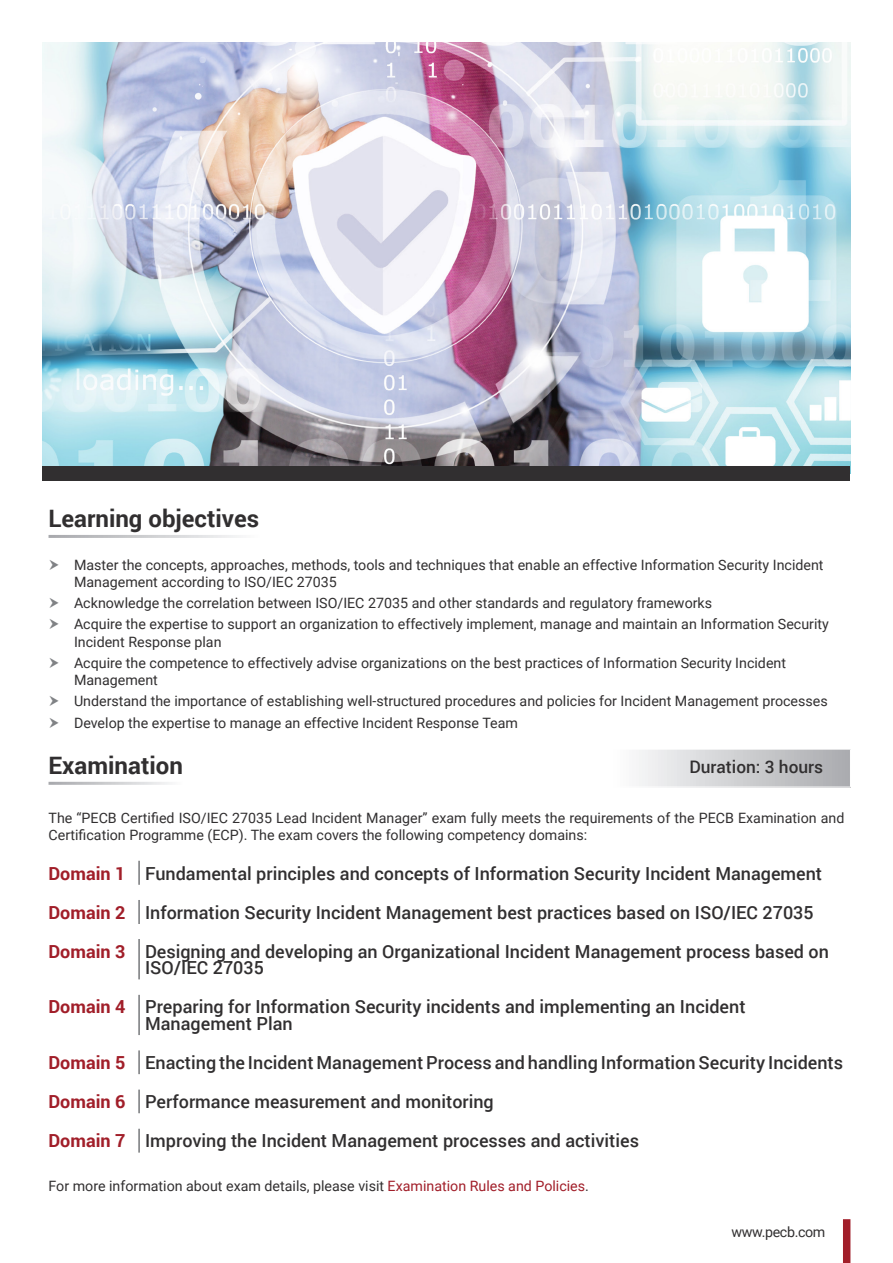
<style>
.page{position:relative;width:893px;height:1263px;background:#fff}
.page>*{position:absolute;margin:0;border:0;box-sizing:border-box;transform-origin:0 0}
.t1{font:700 24px "Roboto";color:#312f30}
.t2{font:500 18px/16.5px "Roboto";color:#312f30}
.t3{font:700 18px "Roboto";color:#a11e29}
.t4{font:500 17.25px "Roboto";color:#312f30}
.Bullet_Points{font:14.25px/17.1px "Roboto";color:#312f30}
.Bullet_Points-2{font:14.25px "Roboto";letter-spacing:-.025em;color:#312f30}
.s1{color:#a11e29}
</style>
<div class="page">
<img style="left:43px;top:43px;width:807px;height:423px">
<div style="left:843px;top:1219px;width:7px;height:44px;background:#a11e29"></div>
<div style="left:43px;top:466px;width:807px;height:15px;background:#312f30"></div>
<svg style="left:639px;top:750px;width:211px;height:37px;background:#cecfd1"></svg>
<hr style="left:138px;top:861px;width:2px;height:24px;background:#76787b">
<hr style="left:138px;top:900px;width:2px;height:24px;background:#76787b">
<hr style="left:138px;top:939px;width:2px;height:41px;background:#76787b">
<hr style="left:138px;top:995px;width:2px;height:40px;background:#76787b">
<hr style="left:138px;top:1050px;width:2px;height:24px;background:#76787b">
<hr style="left:138px;top:1089px;width:2px;height:24px;background:#76787b">
<hr style="left:138px;top:1128px;width:2px;height:24px;background:#76787b">
<p class="t1" style="left:49px;top:502px;width:212px">Learning objectives</p>
<p class="Bullet_Points" style="left:74px;top:555px;width:751px">Master the concepts, approaches, methods, tools and techniques that enable an effective Information Security Incident<br>Management according to ISO/IEC 27035</p>
<p class="Bullet_Points" style="left:74px;top:594px;width:640px">Acknowledge the correlation between ISO/IEC 27035 and other standards and regulatory frameworks</p>
<p class="Bullet_Points" style="left:74px;top:615px;width:756px">Acquire the expertise to support an organization to effectively implement, manage and maintain an Information Security<br>Incident Response plan</p>
<p class="Bullet_Points" style="left:74px;top:654px;width:713px">Acquire the competence to effectively advise organizations on the best practices of Information Security Incident<br>Management</p>
<p class="Bullet_Points" style="left:74px;top:692px;width:755px">Understand the importance of establishing well-structured procedures and policies for Incident Management processes</p>
<p class="Bullet_Points" style="left:74px;top:713px;width:445px">Develop the expertise to manage an effective Incident Response Team</p>
<p class="t1" style="left:49px;top:749px;width:136px">Examination</p>
<p class="t4" style="left:689px;top:755px;width:135px">Duration: 3 hours</p>
<p class="Bullet_Points" style="left:49px;top:809px;width:797px;line-height:16.5px">The “PECB Certified ISO/IEC 27035 Lead Incident Manager” exam fully meets the requirements of the PECB Examination and<br>Certification Programme (ECP). The exam covers the following competency domains:</p>
<p class="t3" style="left:49px;top:860px;width:78px">Domain 1</p>
<p class="t2" style="left:145px;top:864px;width:679px">Fundamental principles and concepts of Information Security Incident Management</p>
<p class="t3" style="left:49px;top:900px;width:78px">Domain 2</p>
<p class="t2" style="left:145px;top:903px;width:670px">Information Security Incident Management best practices based on ISO/IEC 27035</p>
<p class="t3" style="left:49px;top:939px;width:78px">Domain 3</p>
<p class="t2" style="left:145px;top:942px;width:685px">Designing and developing an Organizational Incident Management process based on<br>ISO/IEC 27035</p>
<p class="t3" style="left:49px;top:994px;width:78px">Domain 4</p>
<p class="t2" style="left:145px;top:998px;width:602px">Preparing for Information Security incidents and implementing an Incident<br>Management Plan</p>
<p class="t3" style="left:49px;top:1050px;width:78px">Domain 5</p>
<p class="t2" style="left:145px;top:1054px;width:700px">Enacting the Incident Management Process and handling Information Security Incidents</p>
<p class="t3" style="left:49px;top:1089px;width:78px">Domain 6</p>
<p class="t2" style="left:145px;top:1093px;width:350px">Performance measurement and monitoring</p>
<p class="t3" style="left:49px;top:1128px;width:78px">Domain 7</p>
<p class="t2" style="left:145px;top:1132px;width:495px">Improving the Incident Management processes and activities</p>
<p class="Bullet_Points" style="left:49px;top:1177px;width:542px">For more information about exam details, please visit <span class="s1">Examination Rules and Policies</span>.</p>
<p class="Bullet_Points-2" style="left:731px;top:1221px;width:95px">www.pecb.com</p>
</div>
